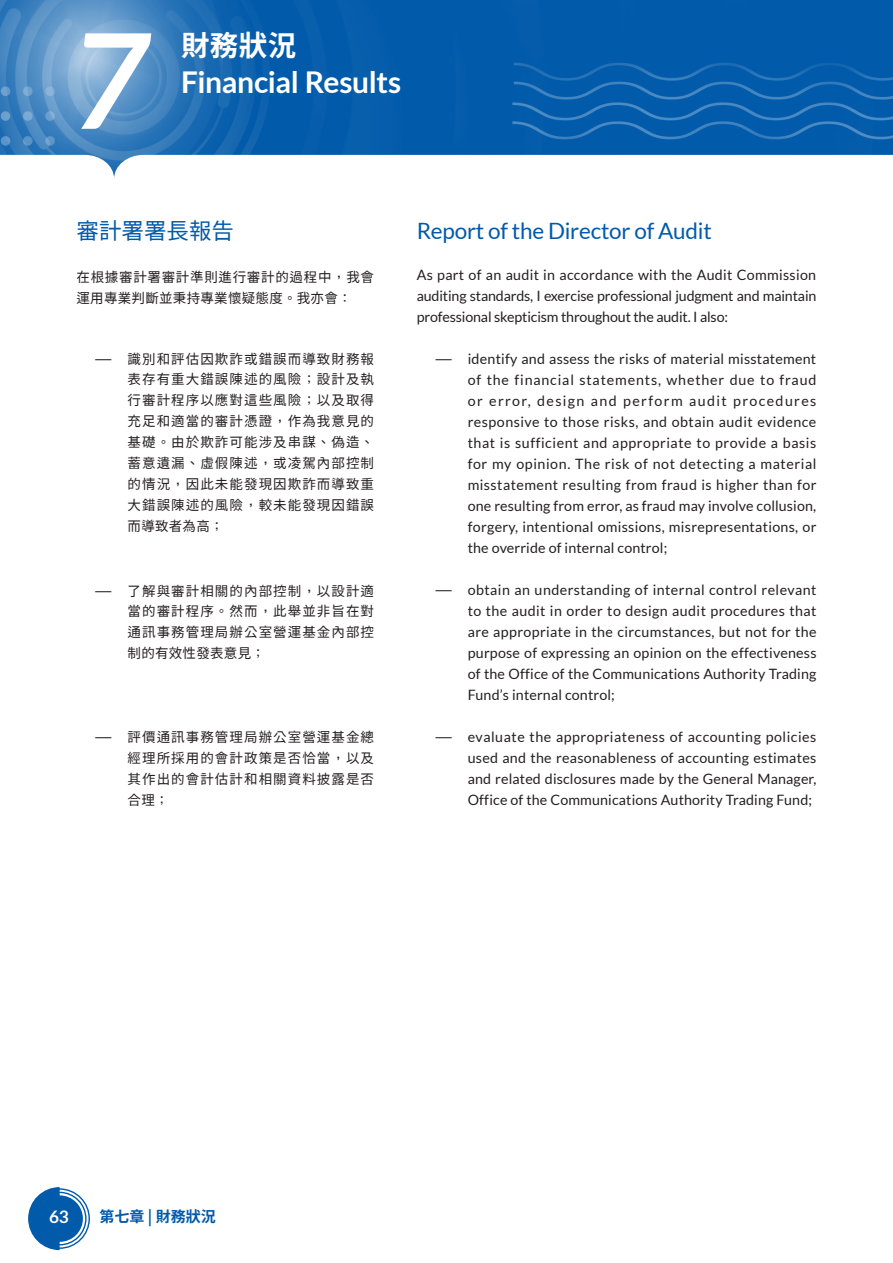
<style>
.page{position:relative;width:893px;height:1263px;background:#fff}
.page>*{position:absolute;margin:0;border:0;box-sizing:border-box;transform-origin:0 0}
.t1{font:italic 700 132px "Lato";color:#fff}
.t2{font:700 30px "Lato";letter-spacing:-.015em;color:#fff}
.t3{font:700 28.5px "Taipei Sans TC Beta";color:#fff}
.eBig{font:22.5px "Lato";letter-spacing:-.01em;color:#015aaa}
.中文大題{font:22.5px "Taipei Sans TC Beta";color:#015aaa}
.t4{font:700 17.25px "Lato";color:#fff}
.t5{font:700 15px "Taipei Sans TC Beta";color:#015aaa}
.eng{font:14.25px/21px "Lato";letter-spacing:.01em;color:#231f20;text-align:justify;scale:1.7 1}
.eng-2{font:14.25px/21px "Lato";letter-spacing:.01em;color:#231f20;text-align:justify}
.小題{font:13.5px/21px "Taipei Sans TC Beta";letter-spacing:.08em;color:#231f20;text-align:justify}
.小題-2{font:13.5px/21px "Taipei Sans TC Beta";letter-spacing:.05em;color:#231f20}
.s1{font-family:"Lato";font-size:14.25px}
</style>
<div class="page">
<img style="left:0;top:0;width:893px;height:155px">
<svg style="left:28px;top:1187px;width:62px;height:63px"></svg>
<h1 class="t1" style="left:71px;top:5px;width:78px">7</h1>
<h3 class="t3" style="left:181px;top:30px;width:117px">財務狀況</h3>
<h2 class="t2" style="left:181px;top:65px;width:222px">Financial Results</h2>
<p class="中文大題" style="left:77px;top:218px;width:159px">審計署署長報告</p>
<p class="小題-2" style="left:77px;top:267px;width:299px">在根據審計署審計準則進行審計的過程中，我會運用專業判斷並秉持專業懷疑態度。我亦會：</p>
<p class="小題" style="left:128px;top:348px;width:248px;text-indent:-34px"><span class="s1">—</span> 識別和評估因欺詐或錯誤而導致財務報表存有重大錯誤陳述的風險；設計及執行審計程序以應對這些風險；以及取得充足和適當的審計憑證，作為我意見的基礎。由於欺詐可能涉及串謀、偽造、蓄意遺漏、虛假陳述，或凌駕內部控制的情況，因此未能發現因欺詐而導致重大錯誤陳述的風險，較未能發現因錯誤而導致者為高；</p>
<p class="小題" style="left:128px;top:580px;width:248px;text-indent:-34px"><span class="s1">—</span> 了解與審計相關的內部控制，以設計適當的審計程序。然而，此舉並非旨在對通訊事務管理局辦公室營運基金內部控制的有效性發表意見；</p>
<p class="小題" style="left:128px;top:727px;width:248px;text-indent:-34px"><span class="s1">—</span> 評價通訊事務管理局辦公室營運基金總經理所採用的會計政策是否恰當，以及其作出的會計估計和相關資料披露是否合理；</p>
<p class="eBig" style="left:417px;top:219px;width:297px">Report of the Director of Audit</p>
<p class="eng-2" style="left:417px;top:264px;width:401px">As part of an audit in accordance with the Audit Commission auditing standards, I exercise professional judgment and maintain professional skepticism throughout the audit. I also:</p>
<p class="eng" style="left:468px;top:348px;width:207px;text-indent:-34px">— identify and assess the risks of material misstatement of the financial statements, whether due to fraud or error, design and perform audit procedures responsive to those risks, and obtain audit evidence that is sufficient and appropriate to provide a basis for my opinion. The risk of not detecting a material misstatement resulting from fraud is higher than for one resulting from error, as fraud may involve collusion, forgery, intentional omissions, misrepresentations, or the override of internal control;</p>
<p class="eng" style="left:468px;top:579px;width:207px;text-indent:-34px">— obtain an understanding of internal control relevant to the audit in order to design audit procedures that are appropriate in the circumstances, but not for the purpose of expressing an opinion on the effectiveness of the Office of the Communications Authority Trading Fund’s internal control;</p>
<p class="eng" style="left:468px;top:726px;width:207px;text-indent:-34px">— evaluate the appropriateness of accounting policies used and the reasonableness of accounting estimates and related disclosures made by the General Manager, Office of the Communications Authority Trading Fund;</p>
<p class="t4" style="left:49px;top:1206px;width:21px">63</p>
<p class="t5" style="left:99px;top:1208px;width:118px">第七章 | 財務狀況</p>
</div>
